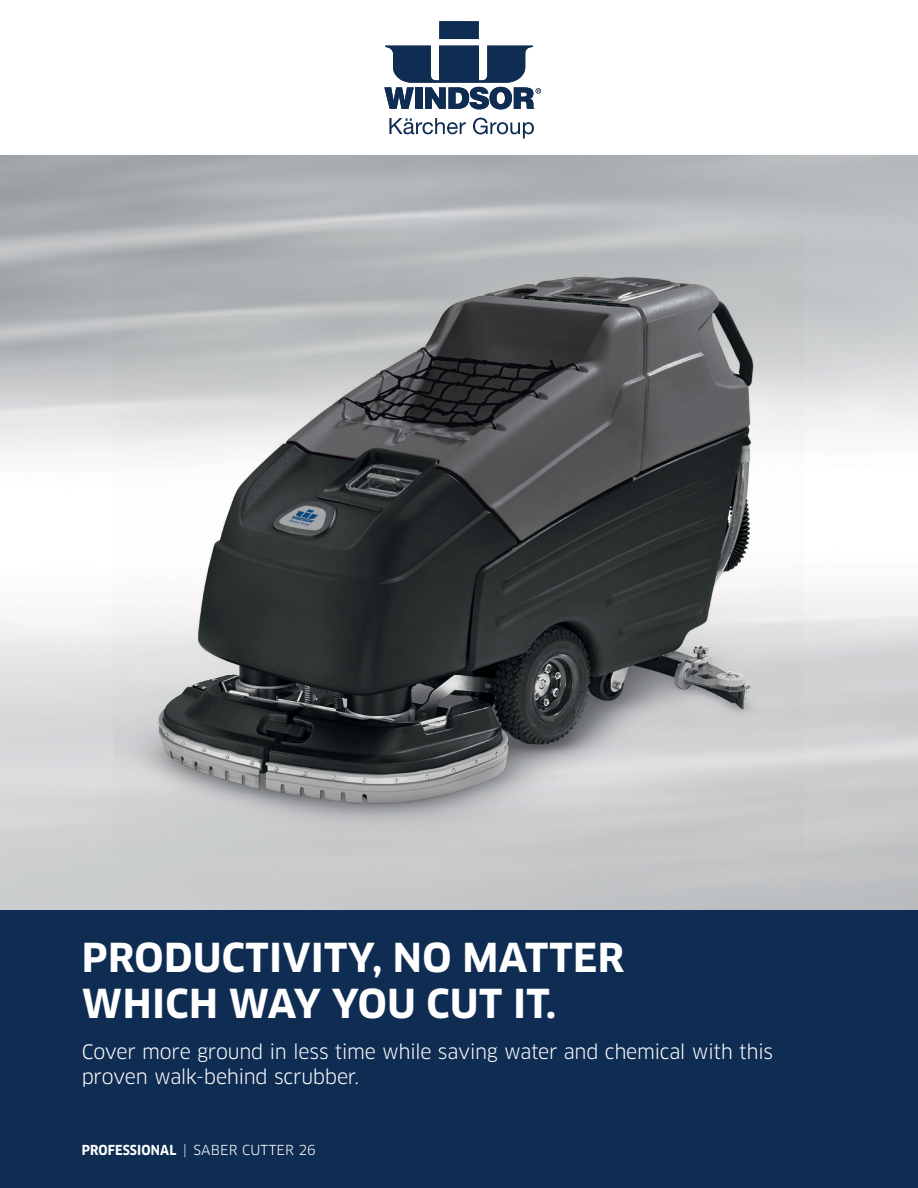
<style>
.page{position:relative;width:918px;height:1188px;background:#fff}
.page>*{position:absolute;margin:0;border:0;box-sizing:border-box;transform-origin:0 0}
.Headline_NarrowBlack{font:700 39px/46px "Clan Pro";letter-spacing:.01em;color:#fff}
.Subheadline_Book_13p{font:19.5px/25.3px "Clan Pro";letter-spacing:-.02em;color:#fff}
.Business_Unit_Narrow{font:13.5px "Clan Pro";letter-spacing:.01em;color:#fff}
.s1{font-family:"Clan Pro Narr";font-weight:700}
</style>
<div class="page">
<div style="left:439px;top:21px;width:40px;height:18px;background:#0f2d52"></div>
<svg style="left:384px;top:46px;width:157px;height:63px"></svg>
<svg style="left:389px;top:118px;width:77px;height:16px"></svg>
<svg style="left:473px;top:118px;width:61px;height:21px"></svg>
<div style="left:0;top:910px;width:918px;height:278px;background:#0f2d52"></div>
<img style="left:113px;top:231px;width:692px;height:624px">
<img style="left:156px;top:278px;width:410px;height:523px">
<p class="Headline_NarrowBlack" style="left:82px;top:935px;width:544px">PRODUCTIVITY, NO MATTER<br>WHICH WAY YOU CUT IT.</p>
<p class="Subheadline_Book_13p" style="left:82px;top:1039px;width:693px">Cover more ground in less time while saving water and chemical with this proven walk-behind scrubber.</p>
<p class="Business_Unit_Narrow" style="left:82px;top:1142px;width:236px"><span class="s1">PROFESSIONAL</span> | SABER CUTTER 26</p>
</div>
